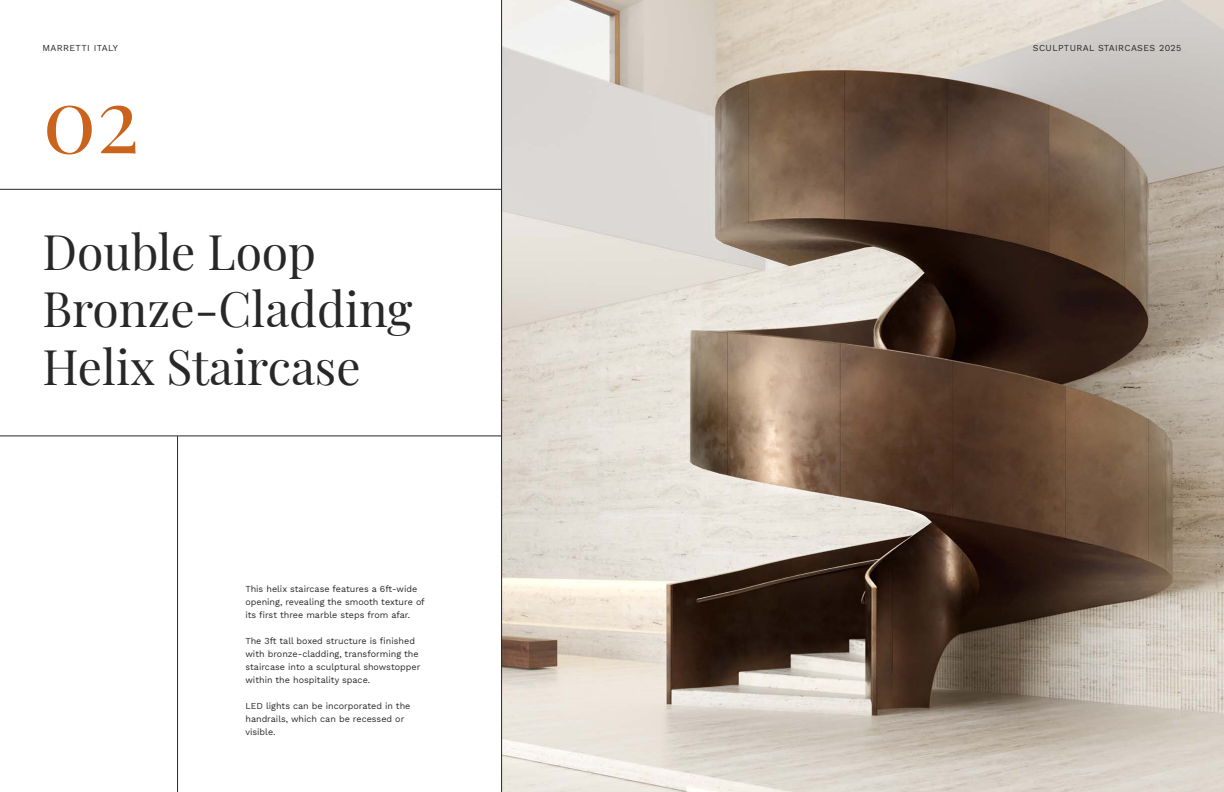
<style>
.page{position:relative;width:1224px;height:792px;background:#fff}
.page>*{position:absolute;margin:0;border:0;box-sizing:border-box;transform-origin:0 0}
.t1{font:90px "Playfair Display";color:#ca641d}
.t2{font:48px/57.6px "Playfair Display";color:#282829}
.t3{font:9px/13px "Work Sans";color:#282829}
.t4{font:9px "Work Sans";letter-spacing:.04em;color:#282829}
</style>
<div class="page">
<img style="left:502px;top:0;width:722px;height:792px">
<hr style="left:501px;top:0;width:1px;height:792px;background:#282829">
<hr style="left:177px;top:436px;width:1px;height:356px;background:#282829">
<hr style="left:0;top:189px;width:501px;height:1px;background:#282829">
<hr style="left:0;top:436px;width:501px;height:1px;background:#282829">
<p class="t4" style="left:43px;top:41px;width:77px">MARRETTI ITALY</p>
<p class="t4" style="left:1033px;top:41px;width:150px">SCULPTURAL STAIRCASES 2025</p>
<h1 class="t1" style="left:43px;top:49px;width:99px">02</h1>
<h2 class="t2" style="left:43px;top:219px;width:372px">Double Loop<br>Bronze-Cladding<br>Helix Staircase</h2>
<p class="t3" style="left:245px;top:582px;width:181px">This helix staircase features a 6ft-wide opening, revealing the smooth texture of its first three marble steps from afar.</p>
<p class="t3" style="left:245px;top:634px;width:176px">The 3ft tall boxed structure is finished with bronze-cladding, transforming the staircase into a sculptural showstopper within the hospitality space.</p>
<p class="t3" style="left:245px;top:699px;width:167px">LED lights can be incorporated in the handrails, which can be recessed or visible.</p>
</div>
